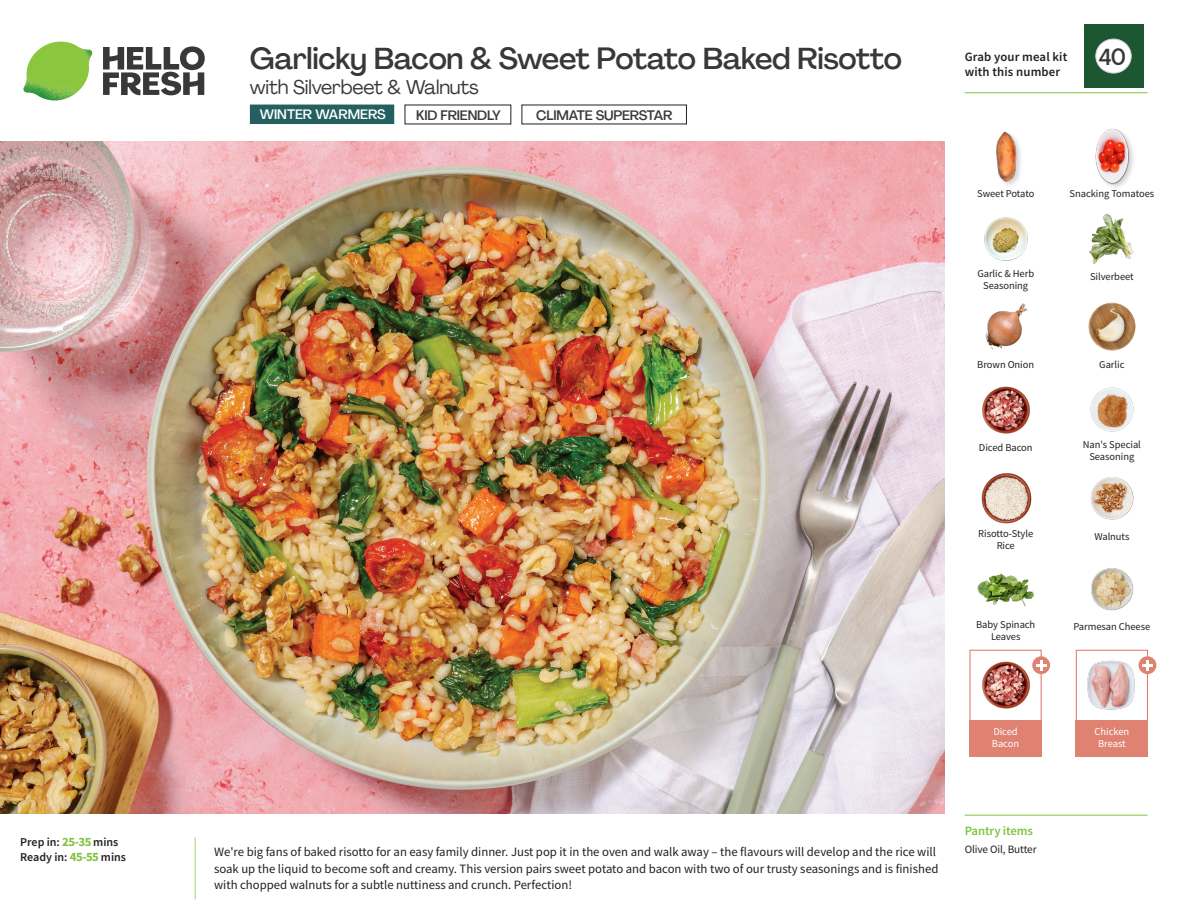
<style>
.page{position:relative;width:1188px;height:918px;background:#fff}
.page>*{position:absolute;margin:0;border:0;box-sizing:border-box;transform-origin:0 0}
._15_Titel_UK{font:500 30px "Agrandir";letter-spacing:-.015em;color:#383839}
._002_Label_Nr{font:500 22.8px "Agrandir";color:#383839;scale:.94 1}
._15_Titel_UK-2{font:19.5px "Agrandir";letter-spacing:-.01em;color:#383839}
.t1{font:500 13.5px "Agrandir";letter-spacing:-.01em;color:#383839}
.t2{font:500 13.5px "Agrandir";color:#fff}
.Step_6_Text_AU{font:12.75px/16.5px "Source Sans Pro";color:#231f20}
.t3{font:600 12.75px/15px "Source Sans Pro";letter-spacing:.01em;color:#231f20}
._04_Headers_Front{font:600 12.75px "Source Sans Pro";letter-spacing:-.01em;color:#81c340}
._04_Intro{font:600 12px "Source Sans Pro";color:#231f20}
._05_Pantry{font:11.25px "Source Sans Pro";letter-spacing:-.01em;color:#231f20}
._18_FRONT_ingredients{font:10.5px/12px "Source Sans Pro";letter-spacing:-.005em;color:#231f20;text-align:center}
._18_FRONT_ingredients-2{font:10.5px/12px "Source Sans Pro";letter-spacing:-.005em;color:#fff;text-align:center}
.s1{font-weight:700;font-size:12.75px;color:#81c340}
</style>
<div class="page">
<svg style="left:103px;top:46px;width:102px;height:49px"></svg>
<img style="left:23px;top:42px;width:69px;height:59px">
<img style="left:0;top:142px;width:945px;height:672px">
<div style="left:1076px;top:650px;width:72px;height:72px;border:1px solid #df8272"></div>
<div style="left:1076px;top:720px;width:72px;height:36px;background:#df8272"></div>
<div style="left:969px;top:720px;width:73px;height:36px;background:#df8272"></div>
<img style="left:1087px;top:660px;width:48px;height:50px">
<div style="left:969px;top:650px;width:73px;height:72px;border:1px solid #df8272"></div>
<img style="left:982px;top:661px;width:48px;height:48px">
<div style="left:1032px;top:656px;width:18px;height:18px;background:#df8272;border-radius:50%"></div>
<svg style="left:1036px;top:660px;width:10px;height:11px"></svg>
<div style="left:1139px;top:656px;width:17px;height:18px;background:#df8272;border-radius:50%"></div>
<svg style="left:1142px;top:660px;width:11px;height:11px"></svg>
<div style="left:250px;top:105px;width:144px;height:19px;background:#23605f"></div>
<img style="left:1088px;top:302px;width:48px;height:49px">
<img style="left:1090px;top:387px;width:44px;height:45px">
<img style="left:982px;top:386px;width:48px;height:48px">
<img style="left:981px;top:473px;width:51px;height:51px">
<img style="left:1090px;top:568px;width:44px;height:43px">
<img style="left:977px;top:573px;width:57px;height:33px">
<img style="left:985px;top:303px;width:43px;height:47px">
<img style="left:984px;top:217px;width:44px;height:44px">
<img style="left:1089px;top:214px;width:45px;height:50px">
<img style="left:996px;top:131px;width:25px;height:54px">
<div style="left:1094px;top:127px;width:42px;height:64px;background:#231f20;opacity:.2"></div>
<img style="left:1094px;top:127px;width:42px;height:58px">
<img style="left:1090px;top:477px;width:44px;height:43px">
<hr style="left:965px;top:815px;width:183px;height:1px;background:#81c340">
<hr style="left:965px;top:92px;width:183px;height:1px;background:#81c340">
<div style="left:1084px;top:24px;width:59px;height:64px;background:#1d5732"></div>
<div style="left:1096px;top:39px;width:35px;height:34px;background:#fff;border-radius:50%"></div>
<div style="left:1096px;top:39px;width:35px;height:34px;border:1px solid #d1d2d4;border-radius:50%"></div>
<p class="_04_Intro" style="left:20px;top:834px;width:100px">Prep in: <span class="s1">25-35</span> mins</p>
<p class="_04_Intro" style="left:20px;top:849px;width:107px">Ready in: <span class="s1">45-55</span> mins</p>
<p class="_15_Titel_UK" style="left:250px;top:40px;width:654px">Garlicky Bacon &amp; Sweet Potato Baked Risotto</p>
<p class="_15_Titel_UK-2" style="left:250px;top:75px;width:231px">with Silverbeet &amp; Walnuts</p>
<p class="t2" style="left:260px;top:106px;width:128px">WINTER WARMERS</p>
<p class="t1" style="left:416px;top:107px;width:86px">KID FRIENDLY</p>
<p class="t1" style="left:536px;top:107px;width:138px">CLIMATE SUPERSTAR</p>
<p class="t3" style="left:965px;top:49px;width:104px">Grab your meal kit with this number</p>
<p class="_002_Label_Nr" style="left:1099px;top:43px;width:31px">40</p>
<p class="_18_FRONT_ingredients" style="left:977px;top:188px;width:59px">Sweet Potato</p>
<p class="_18_FRONT_ingredients" style="left:1070px;top:188px;width:86px">Snacking Tomatoes</p>
<p class="_18_FRONT_ingredients" style="left:977px;top:267px;width:58px">Garlic &amp; Herb<br>Seasoning</p>
<p class="_18_FRONT_ingredients" style="left:1090px;top:271px;width:45px">Silverbeet</p>
<p class="_18_FRONT_ingredients" style="left:977px;top:358px;width:58px">Brown Onion</p>
<p class="_18_FRONT_ingredients" style="left:1099px;top:358px;width:27px">Garlic</p>
<p class="_18_FRONT_ingredients" style="left:979px;top:441px;width:55px">Diced Bacon</p>
<p class="_18_FRONT_ingredients" style="left:1083px;top:439px;width:60px">Nan's Special<br>Seasoning</p>
<p class="_18_FRONT_ingredients" style="left:978px;top:528px;width:57px">Risotto-Style</p>
<p class="_18_FRONT_ingredients" style="left:1094px;top:530px;width:37px">Walnuts</p>
<p class="_18_FRONT_ingredients" style="left:997px;top:540px;width:20px">Rice</p>
<p class="_18_FRONT_ingredients" style="left:976px;top:618px;width:61px">Baby Spinach</p>
<p class="_18_FRONT_ingredients" style="left:1074px;top:621px;width:78px">Parmesan Cheese</p>
<p class="_18_FRONT_ingredients" style="left:991px;top:630px;width:31px">Leaves</p>
<p class="_18_FRONT_ingredients-2" style="left:992px;top:726px;width:29px;text-align:left">Diced<br>Bacon</p>
<p class="Step_6_Text_AU" style="left:214px;top:844px;width:726px">We're big fans of baked risotto for an easy family dinner. Just pop it in the oven and walk away – the flavours will develop and the rice will soak up the liquid to become soft and creamy. This version pairs sweet potato and bacon with two of our trusty seasonings and is finished with chopped walnuts for a subtle nuttiness and crunch. Perfection!</p>
<p class="_04_Headers_Front" style="left:965px;top:822px;width:70px">Pantry items</p>
<p class="_05_Pantry" style="left:965px;top:842px;width:73px">Olive Oil, Butter</p>
<p class="_18_FRONT_ingredients-2" style="left:1095px;top:726px;width:36px">Chicken<br>Breast</p>
</div>
